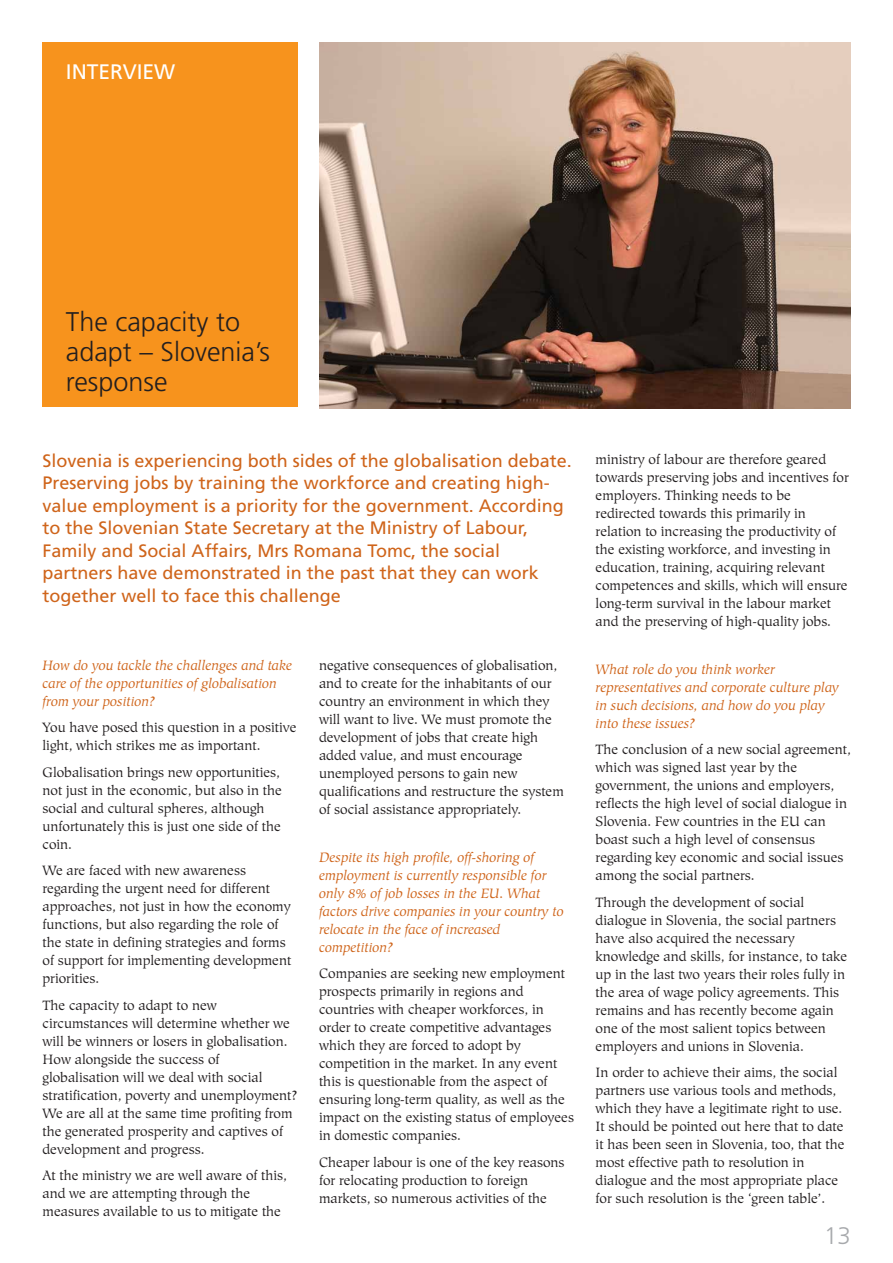
<style>
.page{position:relative;width:893px;height:1263px;background:#fff}
.page>*{position:absolute;margin:0;border:0;box-sizing:border-box;transform-origin:0 0}
.t1{font:300 27px/30px "Frutiger LT Com";color:#231f20}
.t2{font:300 24px "Frutiger LT Com";color:#a7a9ac}
.t3{font:21px "Frutiger LT Com";color:#fff}
.t4{font:18px/22.5px "Frutiger LT Com";color:#cf641a}
.t5{font:13.5px/18px "Hiroshige";color:#231f20}
.t6{font:italic 13.5px/18px "Hiroshige";color:#cf641a}
</style>
<div class="page">
<div style="left:43px;top:43px;width:255px;height:364px;background:#f7931d"></div>
<img style="left:319px;top:43px;width:531px;height:365px">
<h3 class="t3" style="left:66px;top:64px;width:111px">INTERVIEW</h3>
<h1 class="t1" style="left:66px;top:309px;width:206px">The capacity to adapt – Slovenia’s response</h1>
<p class="t4" style="left:43px;top:451px;width:531px">Slovenia is experiencing both sides of the globalisation debate.<br>Preserving jobs by training the workforce and creating high&shy;value employment is a priority for the government. According to the Slovenian State Secretary at the Ministry of Labour, Family and Social Affairs, Mrs Romana Tomc, the social partners have demonstrated in the past that they can work together well to face this challenge</p>
<p class="t6" style="left:43px;top:657px;width:251px">How do you tackle the challenges and take care of the opportunities of globalisation from your position?</p>
<p class="t5" style="left:43px;top:720px;width:255px">You have posed this question in a positive light, which strikes me as important.</p>
<p class="t5" style="left:43px;top:764px;width:241px">Globalisation brings new opportunities, not just in the economic, but also in the social and cultural spheres, although unfortunately this is just one side of the coin.</p>
<p class="t5" style="left:43px;top:863px;width:250px">We are faced with new awareness regarding the urgent need for different approaches, not just in how the economy functions, but also regarding the role of the state in defining strategies and forms of support for implementing development priorities.</p>
<p class="t5" style="left:43px;top:997px;width:256px">The capacity to adapt to new circumstances will determine whether we will be winners or losers in globalisation.<br>How alongside the success of globalisation will we deal with social stratification, poverty and unemployment?<br>We are all at the same time profiting from the generated prosperity and captives of development and progress.</p>
<p class="t5" style="left:43px;top:1168px;width:246px">At the ministry we are well aware of this, and we are attempting through the measures available to us to mitigate the</p>
<p class="t5" style="left:319px;top:657px;width:246px">negative consequences of globalisation, and to create for the inhabitants of our country an environment in which they will want to live. We must promote the development of jobs that create high added value, and must encourage unemployed persons to gain new qualifications and restructure the system of social assistance appropriately.</p>
<p class="t6" style="left:319px;top:849px;width:246px">Despite its high profile, off-shoring of employment is currently responsible for only 8% of job losses in the EU. What factors drive companies in your country to relocate in the face of increased competition?</p>
<p class="t5" style="left:319px;top:966px;width:256px">Companies are seeking new employment prospects primarily in regions and countries with cheaper workforces, in order to create competitive advantages which they are forced to adopt by competition in the market. In any event this is questionable from the aspect of ensuring long-term quality, as well as the impact on the existing status of employees in domestic companies.</p>
<p class="t5" style="left:319px;top:1154px;width:247px">Cheaper labour is one of the key reasons for relocating production to foreign markets, so numerous activities of the</p>
<p class="t5" style="left:595px;top:452px;width:255px">ministry of labour are therefore geared towards preserving jobs and incentives for employers. Thinking needs to be redirected towards this primarily in relation to increasing the productivity of the existing workforce, and investing in education, training, acquiring relevant competences and skills, which will ensure long-term survival in the labour market and the preserving of high-quality jobs.</p>
<p class="t6" style="left:595px;top:661px;width:245px">What role do you think worker representatives and corporate culture play in such decisions, and how do you play into these issues?</p>
<p class="t5" style="left:595px;top:742px;width:257px">The conclusion of a new social agreement, which was signed last year by the government, the unions and employers, reflects the high level of social dialogue in Slovenia. Few countries in the EU can boast such a high level of consensus regarding key economic and social issues among the social partners.</p>
<p class="t5" style="left:595px;top:894px;width:253px">Through the development of social dialogue in Slovenia, the social partners have also acquired the necessary knowledge and skills, for instance, to take up in the last two years their roles fully in the area of wage policy agreements. This remains and has recently become again one of the most salient topics between employers and unions in Slovenia.</p>
<p class="t5" style="left:595px;top:1065px;width:250px">In order to achieve their aims, the social partners use various tools and methods, which they have a legitimate right to use.<br>It should be pointed out here that to date it has been seen in Slovenia, too, that the most effective path to resolution in dialogue and the most appropriate place for such resolution is the ‘green table’.</p>
<h2 class="t2" style="left:824px;top:1226px;width:28px">13</h2>
</div>
